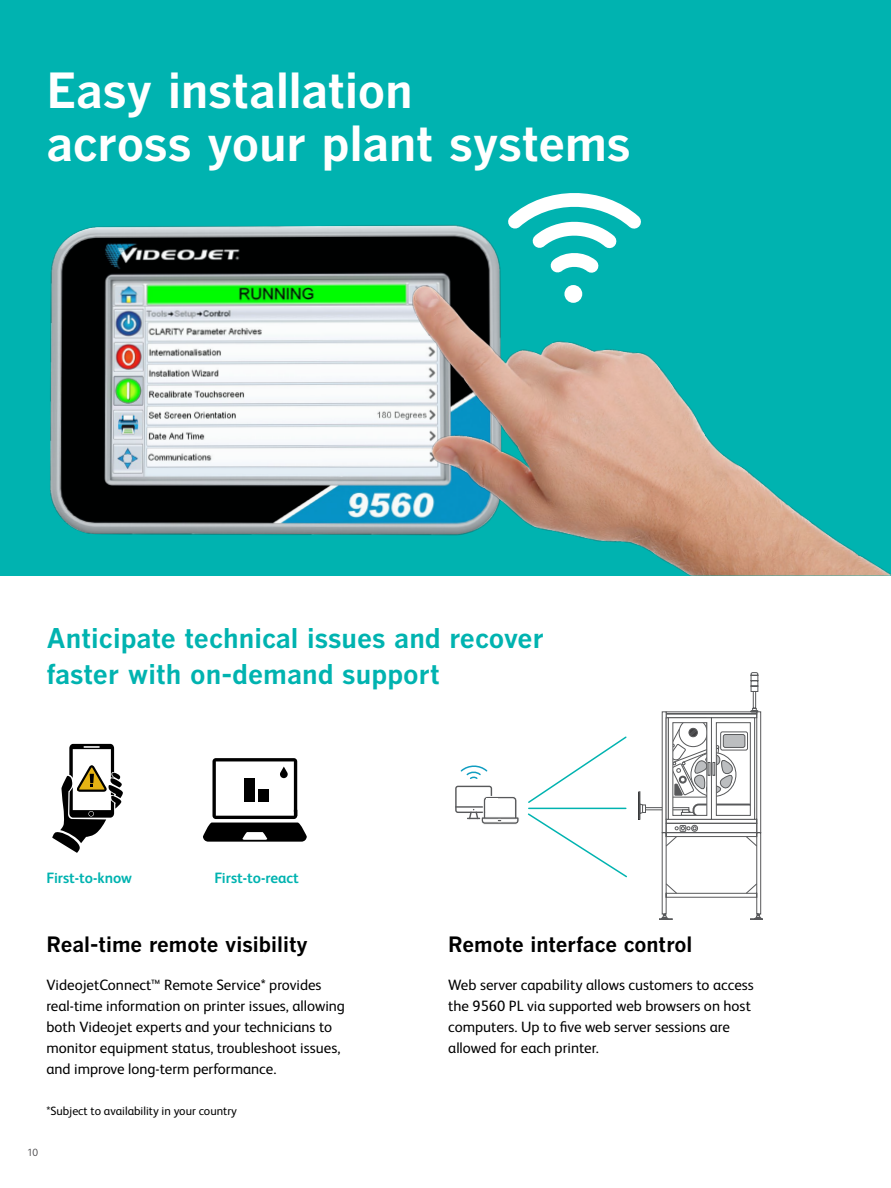
<style>
.page{position:relative;width:891px;height:1188px;background:#fff}
.page>*{position:absolute;margin:0;border:0;box-sizing:border-box;transform-origin:0 0}
.t1{font:700 48px/52.5px "Benton Gothic";letter-spacing:-.01em;color:#fff}
.t2{font:700 27px/36px "Benton Gothic";color:#00b3b0}
.t3{font:700 21px "Benton Gothic";color:#000}
.t4{font:15px/21px "FS Albert Pro";color:#000}
.t5{font:700 15px "FS Albert Pro";color:#00b3b0}
.t6{font:12px "FS Albert Pro";color:#000}
.t7{font:300 10.5px "FS Albert Pro";color:#414042}
</style>
<div class="page">
<div style="left:0;top:0;width:891px;height:576px;background:#00b3b0"></div>
<svg style="left:460px;top:765px;width:28px;height:14px"></svg>
<svg style="left:455px;top:786px;width:64px;height:39px"></svg>
<div style="left:486px;top:799px;width:11px;height:16px;background:#fff"></div>
<svg style="left:528px;top:736px;width:99px;height:67px"></svg>
<svg style="left:527px;top:813px;width:100px;height:65px"></svg>
<hr style="left:529px;top:808px;width:97px;height:1px;background:#00b3b0">
<svg style="left:52px;top:744px;width:71px;height:109px"></svg>
<svg style="left:203px;top:758px;width:104px;height:84px"></svg>
<img style="left:50px;top:226px;width:264px;height:309px">
<img style="left:314px;top:193px;width:577px;height:383px">
<div style="left:645px;top:807px;width:44px;height:3px;background:#fff;border:1px solid #58595b"></div>
<svg style="left:640px;top:792px;width:6px;height:27px"></svg>
<div style="left:638px;top:791px;width:2px;height:29px;border:1px solid #58595b"></div>
<svg style="left:659px;top:672px;width:104px;height:248px"></svg>
<div style="left:666px;top:717px;width:3px;height:103px;background:#fff;border:1px solid #58595b"></div>
<h1 class="t1" style="left:46px;top:66px;width:586px">Easy installation<br>across your plant systems</h1>
<h2 class="t2" style="left:46px;top:621px;width:499px">Anticipate technical issues and recover faster with on-demand support</h2>
<p class="t5" style="left:46px;top:868px;width:87px">First-to-know</p>
<p class="t5" style="left:214px;top:868px;width:86px">First-to-react</p>
<h3 class="t3" style="left:46px;top:932px;width:263px">Real-time remote visibility</h3>
<p class="t4" style="left:46px;top:973px;width:300px">VideojetConnect™ Remote Service* provides real-time information on printer issues, allowing both Videojet experts and your technicians to monitor equipment status, troubleshoot issues, and improve long-term performance.</p>
<p class="t6" style="left:46px;top:1103px;width:192px">*Subject to availability in your country</p>
<p class="t7" style="left:27px;top:1145px;width:13px">10</p>
<h3 class="t3" style="left:448px;top:932px;width:246px">Remote interface control</h3>
<p class="t4" style="left:448px;top:973px;width:307px">Web server capability allows customers to access the 9560 PL via supported web browsers on host computers. Up to five web server sessions are allowed for each printer.</p>
</div>
